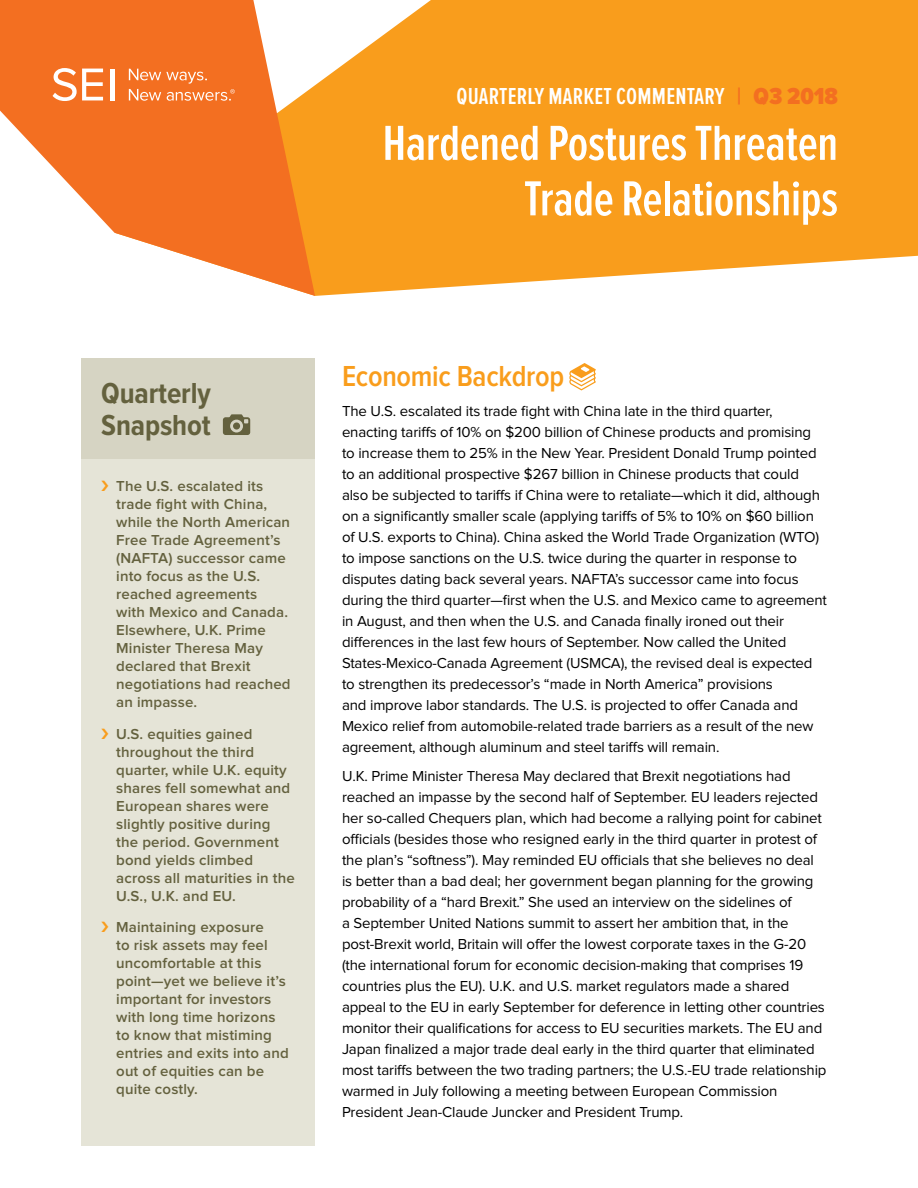
<style>
.page{position:relative;width:918px;height:1188px;background:#fff}
.page>*{position:absolute;margin:0;border:0;box-sizing:border-box;transform-origin:0 0}
.t1{font:600 51px/55.5px "Proxima Nova Ex Cn";letter-spacing:-.005em;color:#fff;text-align:right}
.t2{font:700 30px/32.5px "Proxima Nova Cond";letter-spacing:-.005em;color:#64613e}
.t3{font:600 30px "Proxima Nova Cond";letter-spacing:-.01em;color:#f99d1c}
.t4{font:600 24px "Proxima Nova Ex Cn";letter-spacing:.01em;color:#fff}
.t5{font:15px/21px "Proxima Nova";letter-spacing:-.01em;color:#000}
.t6{font:600 15px/18px "Proxima Nova";letter-spacing:.01em;color:#64613e}
.s1{font-family:"Proxima Nova Cond";color:#f36f21}
.s2{font-family:"Proxima Nova Cond";font-weight:900;color:#f36f21}
</style>
<div class="page">
<svg style="left:315px;top:0;width:603px;height:296px;background:#f9a631"></svg>
<svg style="left:0;top:0;width:315px;height:296px;fill:#f36f21"></svg>
<div style="left:110px;top:69px;width:5px;height:31px;background:#fff"></div>
<svg style="left:53px;top:68px;width:50px;height:33px"></svg>
<svg style="left:129px;top:69px;width:106px;height:32px;background:#f48644"></svg>
<svg style="left:569px;top:363px;width:27px;height:27px"></svg>
<div style="left:81px;top:359px;width:234px;height:100px;background:#d6d4c3"></div>
<svg style="left:223px;top:414px;width:27px;height:21px"></svg>
<div style="left:81px;top:459px;width:234px;height:687px;background:#e5e4d7"></div>
<h3 class="t4" style="left:456px;top:83px;width:383px">QUARTERLY MARKET COMMENTARY <span class="s1">|</span> <span class="s2">Q3 2018</span></h3>
<h1 class="t1" style="left:383px;top:117px;width:457px">Hardened Postures Threaten<br>Trade Relationships</h1>
<h2 class="t2" style="left:101px;top:377px;width:111px">Quarterly<br>Snapshot</h2>
<p class="t6" style="left:116px;top:478px;width:176px">The U.S. escalated its trade fight with China, while the North American<br>Free Trade Agreement’s (NAFTA) successor came into focus as the U.S. reached agreements<br>with Mexico and Canada.<br>Elsewhere, U.K. Prime<br>Minister Theresa May declared that Brexit negotiations had reached an impasse.</p>
<p class="t6" style="left:116px;top:725px;width:180px">U.S. equities gained throughout the third quarter, while U.K. equity shares fell somewhat and<br>European shares were slightly positive during the period. Government bond yields climbed across all maturities in the<br>U.S., U.K. and EU.</p>
<p class="t6" style="left:116px;top:919px;width:174px">Maintaining exposure<br>to risk assets may feel uncomfortable at this point—yet we believe it’s important for investors with long time horizons to know that mistiming entries and exits into and out of equities can be quite costly.</p>
<h2 class="t3" style="left:342px;top:359px;width:224px">Economic Backdrop</h2>
<p class="t5" style="left:342px;top:401px;width:487px">The U.S. escalated its trade fight with China late in the third quarter, enacting tariffs of 10% on $200 billion of Chinese products and promising to increase them to 25% in the New Year. President Donald Trump pointed to an additional prospective $267 billion in Chinese products that could also be subjected to tariffs if China were to retaliate—which it did, although on a significantly smaller scale (applying tariffs of 5% to 10% on $60 billion of U.S. exports to China). China asked the World Trade Organization (WTO) to impose sanctions on the U.S. twice during the quarter in response to disputes dating back several years. NAFTA’s successor came into focus during the third quarter—first when the U.S. and Mexico came to agreement in August, and then when the U.S. and Canada finally ironed out their differences in the last few hours of September. Now called the United States-Mexico-Canada Agreement (USMCA), the revised deal is expected to strengthen its predecessor’s “made in North America” provisions<br>and improve labor standards. The U.S. is projected to offer Canada and Mexico relief from automobile-related trade barriers as a result of the new agreement, although aluminum and steel tariffs will remain.</p>
<p class="t5" style="left:342px;top:766px;width:486px">U.K. Prime Minister Theresa May declared that Brexit negotiations had reached an impasse by the second half of September. EU leaders rejected her so-called Chequers plan, which had become a rallying point for cabinet officials (besides those who resigned early in the third quarter in protest of the plan’s “softness”). May reminded EU officials that she believes no deal is better than a bad deal; her government began planning for the growing probability of a “hard Brexit.” She used an interview on the sidelines of<br>a September United Nations summit to assert her ambition that, in the post-Brexit world, Britain will offer the lowest corporate taxes in the G-20 (the international forum for economic decision-making that comprises 19 countries plus the EU). U.K. and U.S. market regulators made a shared appeal to the EU in early September for deference in letting other countries monitor their qualifications for access to EU securities markets. The EU and Japan finalized a major trade deal early in the third quarter that eliminated most tariffs between the two trading partners; the U.S.-EU trade relationship warmed in July following a meeting between European Commission President Jean-Claude Juncker and President Trump.</p>
</div>
